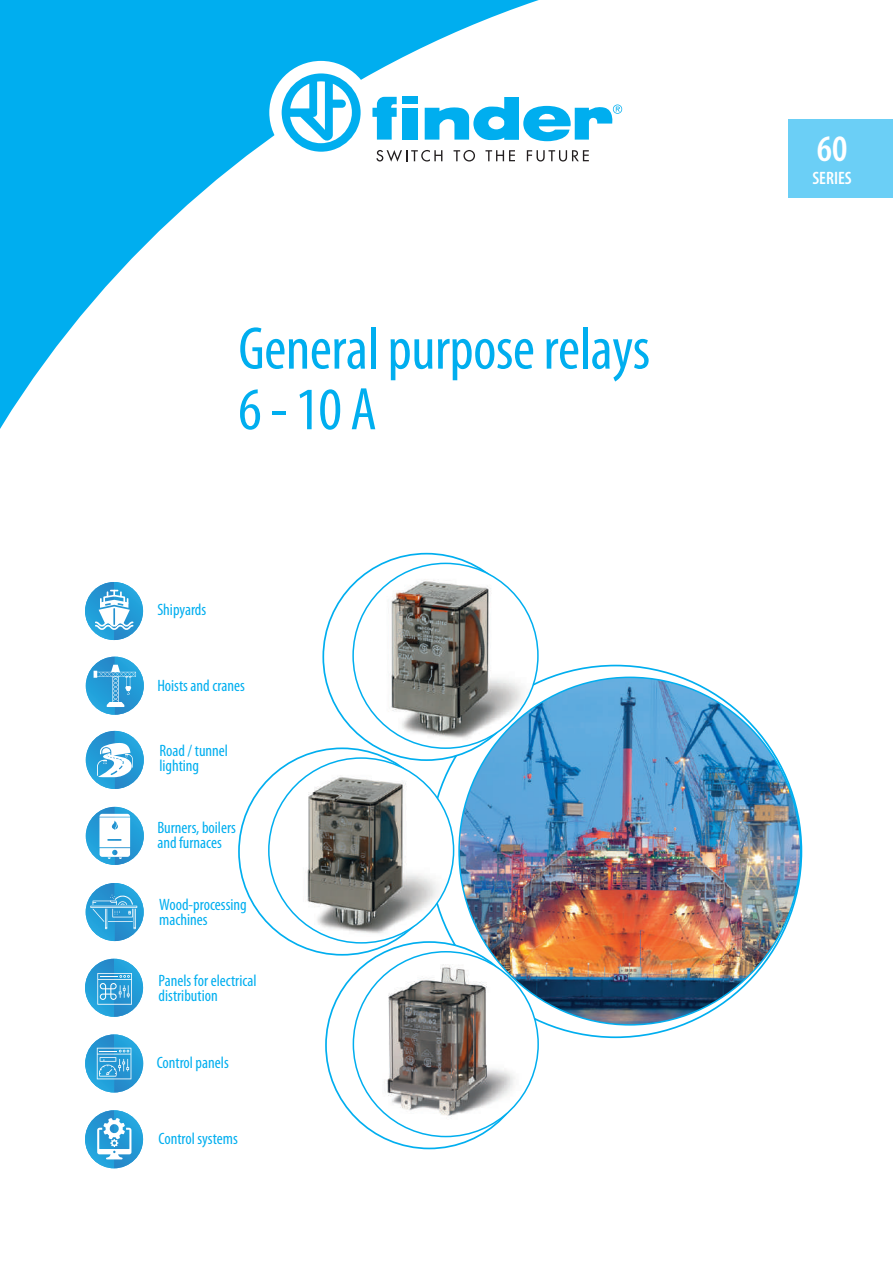
<style>
.page{position:relative;width:893px;height:1263px;background:#fff}
.page>*{position:absolute;margin:0;border:0;box-sizing:border-box;transform-origin:0 0}
.t1{font:condensed 60.6px/60.6px "Myriad Pro";letter-spacing:-.01em;color:#00aeef}
.t2{font:600 condensed 37.5px "Myriad Pro";color:#fff}
.t3{font:600 condensed 18px "Myriad Pro";color:#fff}
.t4{font:condensed 16.5px/15px "Myriad Pro";color:#00aeef}
</style>
<div class="page">
<div style="left:788px;top:119px;width:105px;height:79px;background:#6bcff6"></div>
<svg style="left:0;top:0;width:551px;height:429px"></svg>
<div style="left:269px;top:61px;width:104px;height:103px;background:#fff;border-radius:50%"></div>
<svg style="left:282px;top:73px;width:79px;height:79px"></svg>
<svg style="left:425px;top:97px;width:197px;height:44px"></svg>
<svg style="left:372px;top:97px;width:25px;height:43px"></svg>
<div style="left:403px;top:108px;width:15px;height:32px;background:#00aeef"></div>
<div style="left:403px;top:97px;width:15px;height:7px;background:#00aeef"></div>
<svg style="left:376px;top:150px;width:66px;height:12px"></svg>
<svg style="left:454px;top:150px;width:21px;height:12px"></svg>
<svg style="left:485px;top:150px;width:30px;height:11px"></svg>
<svg style="left:527px;top:150px;width:62px;height:12px"></svg>
<img style="left:376px;top:574px;width:161px;height:174px">
<img style="left:291px;top:769px;width:162px;height:174px">
<img style="left:371px;top:964px;width:162px;height:170px">
<img style="left:459px;top:677px;width:342px;height:348px">
<img style="left:85px;top:582px;width:58px;height:58px">
<svg style="left:95px;top:590px;width:38px;height:40px"></svg>
<img style="left:86px;top:807px;width:58px;height:58px">
<svg style="left:99px;top:814px;width:31px;height:45px"></svg>
<img style="left:86px;top:657px;width:58px;height:58px">
<svg style="left:94px;top:665px;width:42px;height:42px;background:#49aadc"></svg>
<img style="left:86px;top:731px;width:58px;height:58px">
<svg style="left:95px;top:741px;width:38px;height:36px"></svg>
<img style="left:86px;top:883px;width:58px;height:58px">
<hr style="left:90px;top:906px;width:47px;height:2px;background:#fff">
<svg style="left:93px;top:895px;width:43px;height:34px"></svg>
<img style="left:85px;top:1034px;width:58px;height:58px">
<svg style="left:97px;top:1048px;width:34px;height:31px"></svg>
<img style="left:85px;top:1110px;width:58px;height:58px">
<svg style="left:97px;top:1118px;width:34px;height:41px"></svg>
<img style="left:85px;top:959px;width:58px;height:58px">
<svg style="left:97px;top:973px;width:35px;height:32px"></svg>
<h1 class="t1" style="left:238px;top:318px;width:413px">General purpose relays<br>6 - 10 A</h1>
<p class="t4" style="left:157px;top:602px;width:50px">Shipyards</p>
<p class="t4" style="left:157px;top:678px;width:89px">Hoists and cranes</p>
<p class="t4" style="left:159px;top:743px;width:70px">Road / tunnel lighting</p>
<p class="t4" style="left:157px;top:820px;width:80px">Burners, boilers and furnaces</p>
<p class="t4" style="left:159px;top:897px;width:89px">Wood-processing machines</p>
<p class="t4" style="left:159px;top:973px;width:99px">Panels for electrical distribution</p>
<p class="t4" style="left:157px;top:1055px;width:74px">Control panels</p>
<p class="t4" style="left:159px;top:1131px;width:81px">Control systems</p>
<h2 class="t2" style="left:817px;top:128px;width:32px">60</h2>
<p class="t3" style="left:812px;top:168px;width:41px">SЕRIES</p>
</div>
